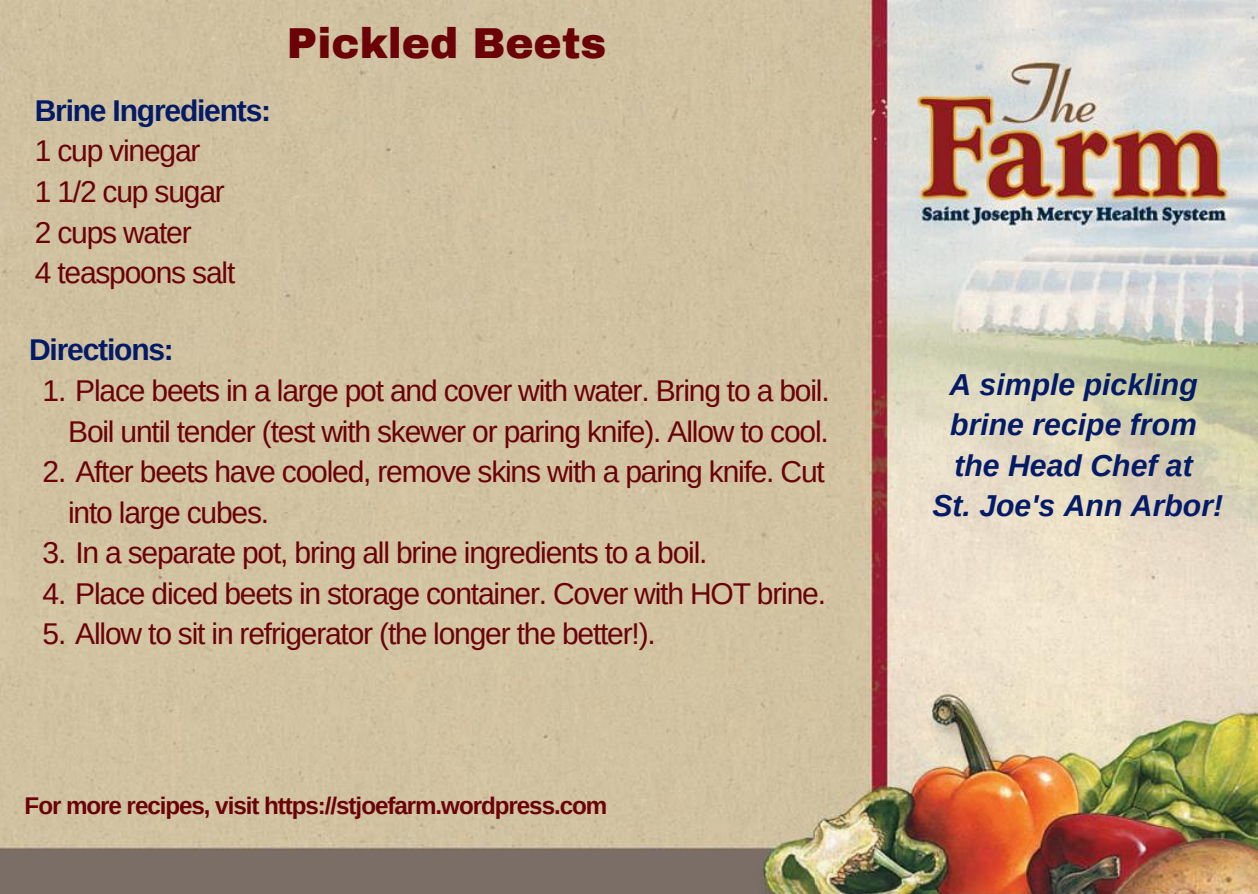
<style>
.page{position:relative;width:1258px;height:894px;background:#fff}
.page>*{position:absolute;margin:0;border:0;box-sizing:border-box;transform-origin:0 0}
.t1{font:900 42.3px "Archivo";color:#6a0208}
.t2{font:italic 700 30.3px/40.5px "Arimo";color:#031a67;text-align:center}
.t3{font:30px/40.5px "Arimo";letter-spacing:-.04em;color:#6a0208}
.t4{font:700 30px "Arimo";letter-spacing:-.04em;color:#031a67}
.t5{font:700 24.3px "Arimo";letter-spacing:-.045em;color:#6a0208}
</style>
<div class="page">
<img style="left:0;top:0;width:1258px;height:893px">
<p class="t4" style="left:35px;top:94px;width:238px">Brine Ingredients:</p>
<p class="t3" style="left:35px;top:131px;width:202px">1 cup vinegar<br>1 1/2 cup sugar<br>2 cups water<br>4 teaspoons salt</p>
<h1 class="t1" style="left:287px;top:21px;width:321px">Pickled Beets</h1>
<p class="t4" style="left:29px;top:333px;width:146px">Directions:</p>
<p class="t3" style="left:43px;top:370px;width:788px;text-align:right">1. Place beets in a large pot and cover with water. Bring to a boil.<br>Boil until tender (test with skewer or paring knife). Allow to cool.</p>
<p class="t3" style="left:68px;top:451px;width:758px;text-indent:-26px">2. After beets have cooled, remove skins with a paring knife. Cut into large cubes.</p>
<p class="t3" style="left:43px;top:532px;width:666px">3. In a separate pot, bring all brine ingredients to a boil.</p>
<p class="t3" style="left:43px;top:573px;width:785px">4. Place diced beets in storage container. Cover with HOT brine.</p>
<p class="t3" style="left:43px;top:613px;width:615px">5. Allow to sit in refrigerator (the longer the better!).</p>
<p class="t5" style="left:25px;top:791px;width:584px">For more recipes, visit https://stjoefarm.wordpress.com</p>
<p class="t2" style="left:932px;top:363px;width:292px">A simple pickling brine recipe from the Head Chef at<br>St. Joe's Ann Arbor!</p>
</div>
